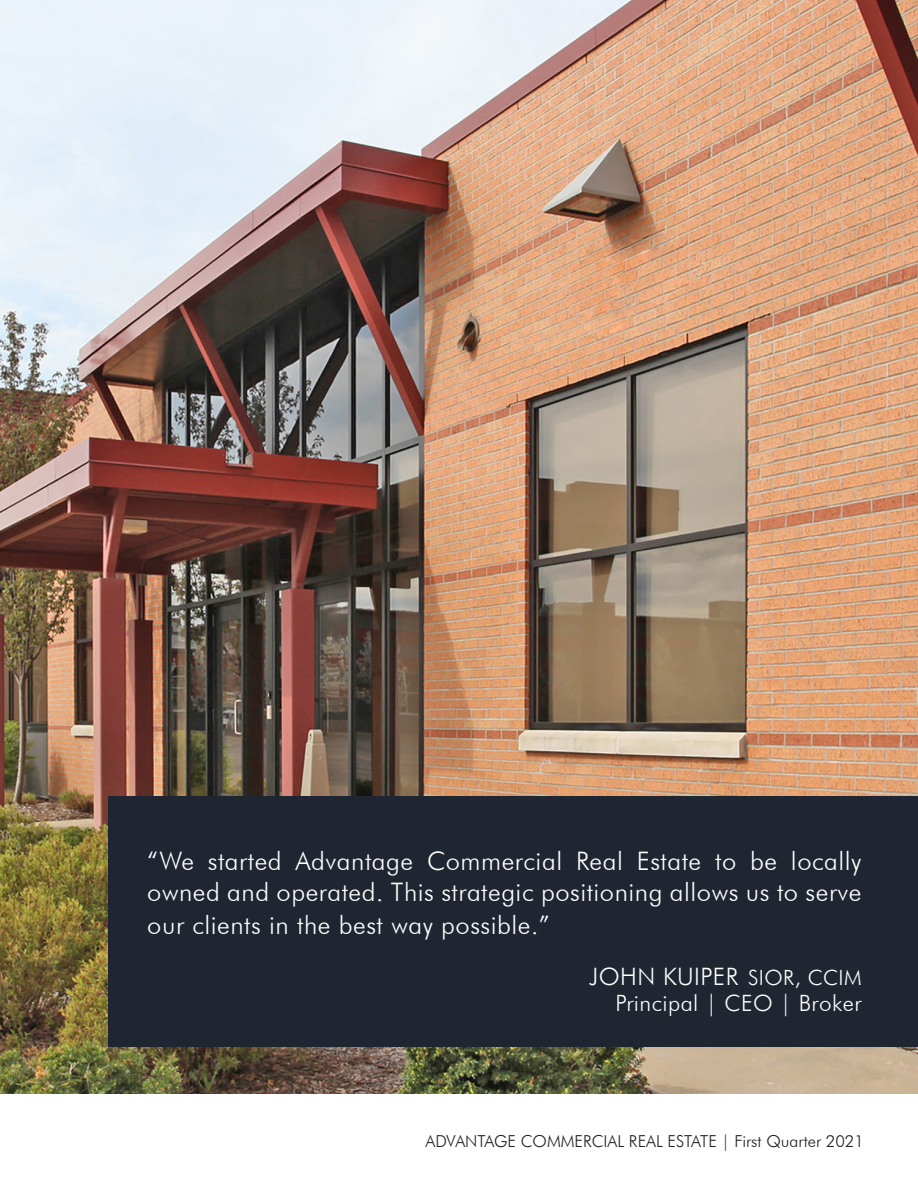
<style>
.page{position:relative;width:918px;height:1188px;background:#fff}
.page>*{position:absolute;margin:0;border:0;box-sizing:border-box;transform-origin:0 0}
.t1{font:300 25.5px/32.2px "Futura BT";letter-spacing:.02em;color:#fff;text-align:justify}
.t2{font:300 24px "Futura BT";letter-spacing:.02em;color:#fff}
.t3{font:300 22.5px "Futura BT";letter-spacing:.02em;color:#fff}
.t4{font:300 16.5px "Futura BT";color:#231f20}
.s1{font-size:21px}
</style>
<div class="page">
<img style="left:0;top:0;width:918px;height:1094px">
<div style="left:108px;top:796px;width:810px;height:251px;background:#202631"></div>
<p class="t1" style="left:147px;top:844px;width:716px">“We started Advantage Commercial Real Estate to be locally owned and operated. This strategic positioning allows us to serve our clients in the best way possible.”</p>
<p class="t2" style="left:589px;top:962px;width:274px">JOHN KUIPER <span class="s1">SIOR, CCIM</span></p>
<p class="t3" style="left:616px;top:989px;width:248px">Principal | CEO | Broker</p>
<p class="t4" style="left:426px;top:1131px;width:440px">ADVANTAGE COMMERCIAL REAL ESTATE | First Quarter 2021</p>
</div>
